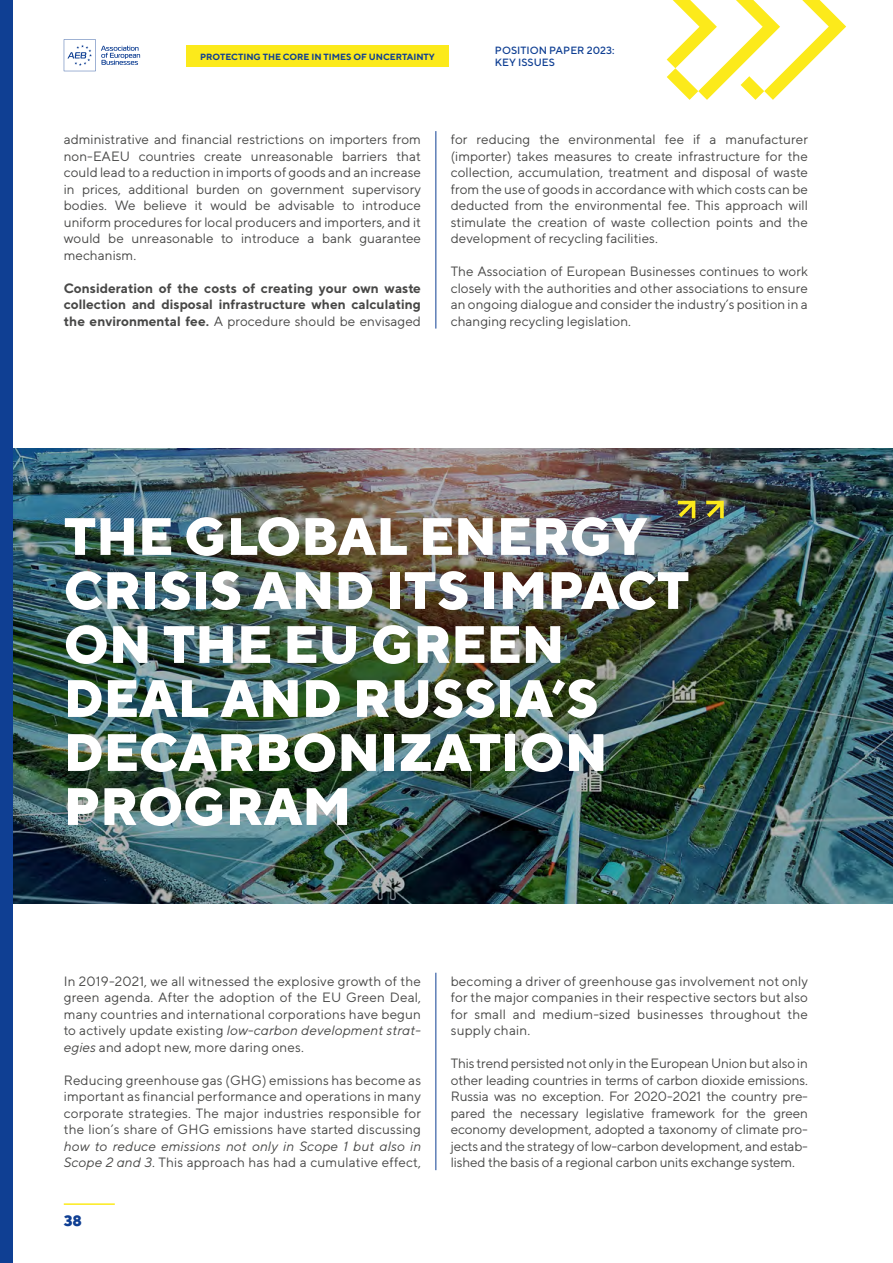
<style>
.page{position:relative;width:893px;height:1263px;background:#fff}
.page>*{position:absolute;margin:0;border:0;box-sizing:border-box;transform-origin:0 0}
.H_1{font:800 52.5px/54px "TT Norms";color:#fff}
.t1{font:800 15px "TT Norms";color:#0f3f93}
.main_body{font:13.5px/16.5px "TT Norms";color:#484847;text-align:justify}
.t2{font:700 13.5px/16.5px "TT Norms";color:#484847;text-align:justify}
.t3{font:500 10.5px/12px "TT Norms";color:#0f3f93}
.t4{font:700 9px "TT Norms";color:#0f3f93}
.s1{font-weight:400}
.s2{font-style:italic}
</style>
<div class="page">
<img style="left:13px;top:449px;width:879px;height:454px">
<hr style="left:436px;top:131px;width:1px;height:198px;background:#0f3f93">
<hr style="left:436px;top:973px;width:1px;height:197px;background:#0f3f93">
<svg style="left:678px;top:501px;width:17px;height:17px"></svg>
<svg style="left:706px;top:501px;width:18px;height:17px"></svg>
<div style="left:0;top:0;width:13px;height:1263px;background:#0f3f93"></div>
<svg style="left:64px;top:39px;width:76px;height:32px"></svg>
<hr style="left:64px;top:1203px;width:51px;height:2px;background:#fcea1b">
<svg style="left:666px;top:0;width:180px;height:100px"></svg>
<div style="left:186px;top:46px;width:263px;height:21px;background:#fcea1b"></div>
<p class="t4" style="left:200px;top:51px;width:236px">PROTECTING THE CORE IN TIMES OF UNCERTAINTY</p>
<p class="t3" style="left:495px;top:44px;width:121px">POSITION PAPER 2023:<br>KEY ISSUES</p>
<p class="main_body" style="left:64px;top:131px;width:359px">administrative and financial restrictions on importers from non-EAEU countries create unreasonable barriers that could lead to a reduction in imports of goods and an increase in prices, additional burden on government supervisory bodies. We believe it would be advisable to introduce uniform procedures for local producers and importers, and it would be unreasonable to introduce a bank guarantee mechanism.</p>
<p class="t2" style="left:64px;top:279px;width:359px">Consideration of the costs of creating your own waste collection and disposal infrastructure when calculating the environmental fee. <span class="s1">A procedure should be envisaged</span></p>
<p class="main_body" style="left:451px;top:131px;width:359px">for reducing the environmental fee if a manufacturer (importer) takes measures to create infrastructure for the collection, accumulation, treatment and disposal of waste from the use of goods in accordance with which costs can be deducted from the environmental fee. This approach will stimulate the creation of waste collection points and the development of recycling facilities.</p>
<p class="main_body" style="left:451px;top:263px;width:359px">The Association of European Businesses continues to work closely with the authorities and other associations to ensure an ongoing dialogue and consider the industry’s position in a changing recycling legislation.</p>
<p class="H_1" style="left:64px;top:508px;width:627px">THE GLOBAL ENERGY<br>CRISIS AND ITS IMPACT<br>ON THE EU GREEN<br>DEAL AND RUSSIA’S<br>DECARBONIZATION<br>PROGRAM</p>
<p class="main_body" style="left:64px;top:972px;width:359px">In 2019-2021, we all witnessed the explosive growth of the green agenda. After the adoption of the EU Green Deal, many countries and international corporations have begun to actively update existing <span class="s2">low-carbon development strat&shy;egies</span> and adopt new, more daring ones.</p>
<p class="main_body" style="left:64px;top:1071px;width:359px">Reducing greenhouse gas (GHG) emissions has become as important as financial performance and operations in many corporate strategies. The major industries responsible for the lion’s share of GHG emissions have started discussing <span class="s2">how to reduce emissions not only in Scope 1 but also in Scope 2 and 3</span>. This approach has had a cumulative effect,</p>
<p class="t1" style="left:64px;top:1211px;width:20px">38</p>
<p class="main_body" style="left:451px;top:972px;width:359px">becoming a driver of greenhouse gas involvement not only for the major companies in their respective sectors but also for small and medium-sized businesses throughout the supply chain.</p>
<p class="main_body" style="left:451px;top:1055px;width:359px">This trend persisted not only in the European Union but also in other leading countries in terms of carbon dioxide emissions.<br>Russia was no exception. For 2020-2021 the country pre&shy;pared the necessary legislative framework for the green economy development, adopted a taxonomy of climate pro&shy;jects and the strategy of low-carbon development, and estab&shy;lished the basis of a regional carbon units exchange system.</p>
</div>
